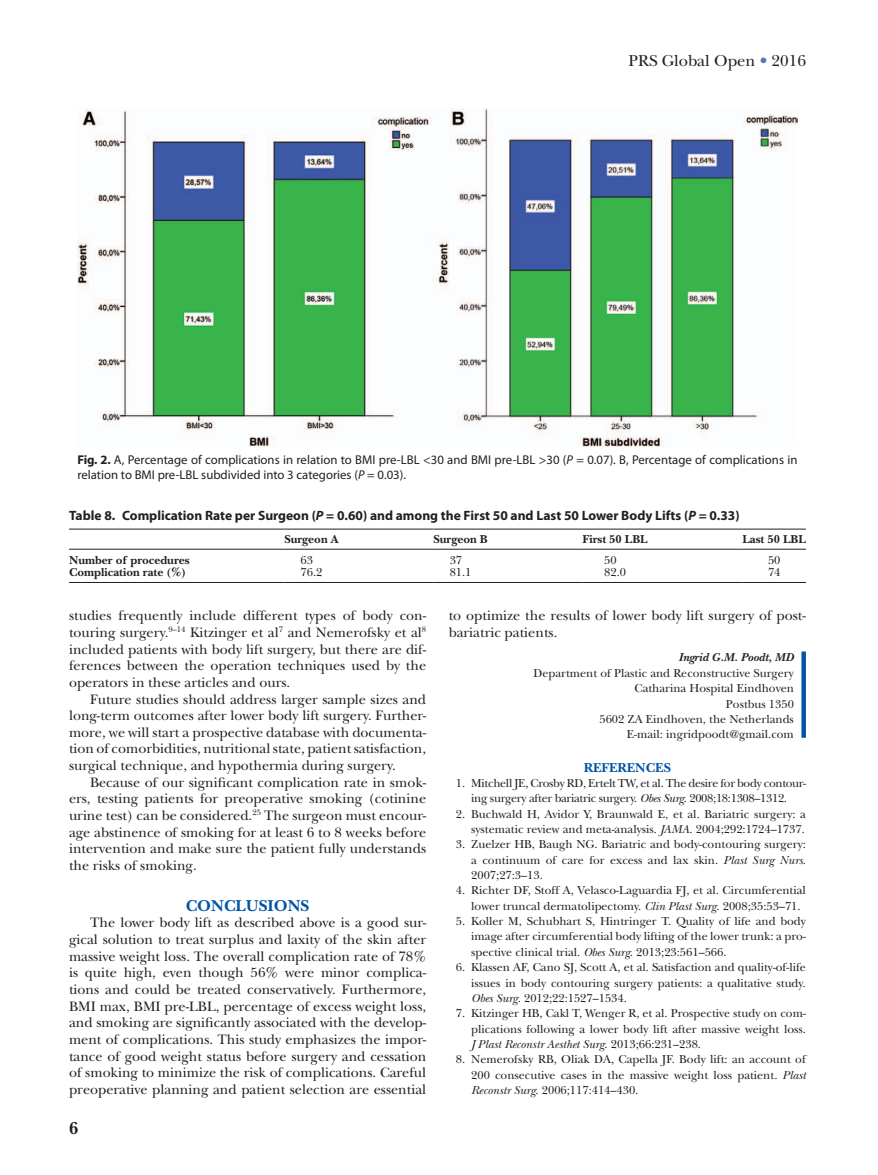
<style>
.page{position:relative;width:878px;height:1175px;background:#fff}
.page>*{position:absolute;margin:0;border:0;box-sizing:border-box;transform-origin:0 0}
.t1{font:700 18px "New Baskerville";color:#231f20}
.t2{font:16.5px "New Baskerville";color:#231f20}
.t3{font:700 16.5px "New Baskerville";color:#0154a6}
.t4{font:14.25px/16.6px "New Baskerville";color:#231f20;text-align:justify}
.t5{font:700 13.5px "Myriad Pro";color:#231f20}
.t6{font:700 13.5px "New Baskerville";color:#0154a6}
.t7{font:12.75px/15px "Myriad Pro";color:#231f20}
.t8{font:12px/15.3px "New Baskerville";color:#231f20;text-align:justify}
.t9{font:12px/15.3px "New Baskerville";letter-spacing:-.025em;color:#231f20;text-align:center}
.t10{font:700 12px "New Baskerville";color:#231f20}
.t11{font:italic 700 12px "New Baskerville";color:#231f20}
.s1{color:#5876ba}
.s2{font-weight:700}
.s3{font-style:italic}
</style>
<div class="page">
<div style="left:801px;top:651px;width:5px;height:86px;background:#0154a6"></div>
<img style="left:77px;top:108px;width:720px;height:338px">
<hr style="left:69px;top:529px;width:215px;height:1px;background:#231f20">
<hr style="left:284px;top:529px;width:149px;height:1px;background:#231f20">
<hr style="left:433px;top:529px;width:149px;height:1px;background:#231f20">
<hr style="left:582px;top:529px;width:160px;height:1px;background:#231f20">
<hr style="left:742px;top:529px;width:63px;height:1px;background:#231f20">
<hr style="left:69px;top:549px;width:215px;height:1px;background:#231f20">
<hr style="left:284px;top:549px;width:149px;height:1px;background:#231f20">
<hr style="left:433px;top:549px;width:149px;height:1px;background:#231f20">
<hr style="left:582px;top:549px;width:160px;height:1px;background:#231f20">
<hr style="left:742px;top:549px;width:63px;height:1px;background:#231f20">
<hr style="left:69px;top:582px;width:215px;height:1px;background:#231f20">
<hr style="left:284px;top:582px;width:149px;height:1px;background:#231f20">
<hr style="left:433px;top:582px;width:149px;height:1px;background:#231f20">
<hr style="left:582px;top:582px;width:160px;height:1px;background:#231f20">
<hr style="left:742px;top:582px;width:63px;height:1px;background:#231f20">
<p class="t2" style="left:628px;top:51px;width:179px">PRS Global Open <span class="s1">•</span> 2016</p>
<p class="t7" style="left:77px;top:452px;width:721px"><span class="s2">Fig. 2.</span> A, Percentage of complications in relation to BMI pre-LBL &lt;30 and BMI pre-LBL &gt;30 (<span class="s3">P</span> = 0.07). B, Percentage of complications in relation to BMI pre-LBL subdivided into 3 categories (<span class="s3">P</span> = 0.03).</p>
<p class="t5" style="left:69px;top:506px;width:672px">Table 8. Complication Rate per Surgeon (<span class="s3">P</span> = 0.60) and among the First 50 and Last 50 Lower Body Lifts (<span class="s3">P</span> = 0.33)</p>
<p class="t10" style="left:284px;top:532px;width:56px">Surgeon A</p>
<p class="t10" style="left:433px;top:532px;width:56px">Surgeon B</p>
<p class="t10" style="left:582px;top:532px;width:66px">First 50 LBL</p>
<p class="t10" style="left:742px;top:532px;width:65px">Last 50 LBL</p>
<p class="t10" style="left:69px;top:552px;width:122px">Number of procedures</p>
<p class="t8" style="left:300px;top:552px;width:14px">63</p>
<p class="t8" style="left:449px;top:552px;width:14px">37</p>
<p class="t8" style="left:604px;top:552px;width:14px">50</p>
<p class="t8" style="left:768px;top:552px;width:14px">50</p>
<p class="t10" style="left:69px;top:565px;width:118px">Complication rate (%)</p>
<p class="t8" style="left:300px;top:564px;width:23px">76.2</p>
<p class="t8" style="left:449px;top:564px;width:23px">81.1</p>
<p class="t8" style="left:604px;top:564px;width:23px">82.0</p>
<p class="t8" style="left:768px;top:564px;width:14px">74</p>
<p class="t4" style="left:69px;top:607px;width:359px">studies frequently include different types of body con&shy;touring surgery.<sup>9–14</sup> Kitzinger et al<sup>7</sup> and Nemerofsky et al<sup>8 </sup>included patients with body lift surgery, but there are dif&shy;ferences between the operation techniques used by the operators in these articles and ours.</p>
<p class="t4" style="left:69px;top:690px;width:359px;text-indent:21px">Future studies should address larger sample sizes and long-term outcomes after lower body lift surgery. Further&shy;more, we will start a prospective database with documenta&shy;tion of comorbidities, nutritional state, patient satisfaction, surgical technique, and hypothermia during surgery.</p>
<p class="t4" style="left:69px;top:774px;width:359px;text-indent:21px">Because of our significant complication rate in smok&shy;ers, testing patients for preoperative smoking (cotinine urine test) can be considered.<sup>25</sup> The surgeon must encour&shy;age abstinence of smoking for at least 6 to 8 weeks before intervention and make sure the patient fully understands the risks of smoking.</p>
<p class="t3" style="left:186px;top:895px;width:125px">CONCLUSIONS</p>
<p class="t4" style="left:69px;top:914px;width:359px;text-indent:21px">The lower body lift as described above is a good sur&shy;gical solution to treat surplus and laxity of the skin after massive weight loss. The overall complication rate of 78% is quite high, even though 56% were minor complica&shy;tions and could be treated conservatively. Furthermore, BMI max, BMI pre-LBL, percentage of excess weight loss, and smoking are significantly associated with the develop&shy;ment of complications. This study emphasizes the impor&shy;tance of good weight status before surgery and cessation of smoking to minimize the risk of complications. Careful preoperative planning and patient selection are essential</p>
<p class="t1" style="left:69px;top:1118px;width:11px">6</p>
<p class="t4" style="left:449px;top:607px;width:358px">to optimize the results of lower body lift surgery of post&shy;bariatric patients.</p>
<p class="t11" style="left:679px;top:650px;width:116px">Ingrid G.M. Poodt, MD</p>
<p class="t8" style="left:533px;top:665px;width:262px;text-align:right">Department of Plastic and Reconstructive Surgery<br>Catharina Hospital Eindhoven<br>Postbus 1350<br>5602 ZA Eindhoven, the Netherlands<br>E-mail: ingridpoodt@gmail.com</p>
<p class="t6" style="left:583px;top:759px;width:89px">REFERENCES</p>
<p class="t9" style="left:456px;top:775px;width:351px">1. Mitchell JE, Crosby RD, Ertelt TW, et al. The desire for body contour&shy;ing surgery after bariatric surgery. <span class="s3">Obes Surg</span>. 2008;18:1308–1312.</p>
<p class="t8" style="left:456px;top:806px;width:351px;text-align:right">2. Buchwald H, Avidor Y, Braunwald E, et al. Bariatric surgery: a systematic review and meta-analysis. <span class="s3">JAMA</span>. 2004;292:1724–1737.</p>
<p class="t8" style="left:471px;top:837px;width:336px;text-indent:-15px">3. Zuelzer HB, Baugh NG. Bariatric and body-contouring surgery: a continuum of care for excess and lax skin. <span class="s3">Plast Surg Nurs</span>.<br>2007;27:3–13.</p>
<p class="t8" style="left:471px;top:883px;width:336px;text-indent:-15px">4. Richter DF, Stoff A, Velasco-Laguardia FJ, et al. Circumferential lower truncal dermatolipectomy. <span class="s3">Clin Plast Surg</span>. 2008;35:53–71.</p>
<p class="t8" style="left:471px;top:913px;width:336px;text-indent:-15px">5. Koller M, Schubhart S, Hintringer T. Quality of life and body image after circumferential body lifting of the lower trunk: a pro&shy;spective clinical trial. <span class="s3">Obes Surg</span>. 2013;23:561–566.</p>
<p class="t8" style="left:471px;top:959px;width:336px;text-indent:-15px">6. Klassen AF, Cano SJ, Scott A, et al. Satisfaction and quality-of-life issues in body contouring surgery patients: a qualitative study.<br><span class="s3">Obes Surg</span>. 2012;22:1527–1534.</p>
<p class="t8" style="left:471px;top:1005px;width:336px;text-indent:-15px">7. Kitzinger HB, Cakl T, Wenger R, et al. Prospective study on com&shy;plications following a lower body lift after massive weight loss.<br><span class="s3">J Plast Reconstr Aesthet Surg</span>. 2013;66:231–238.</p>
<p class="t8" style="left:471px;top:1051px;width:336px;text-indent:-15px">8. Nemerofsky RB, Oliak DA, Capella JF. Body lift: an account of 200 consecutive cases in the massive weight loss patient. <span class="s3">Plast Reconstr Surg</span>. 2006;117:414–430.</p>
</div>
